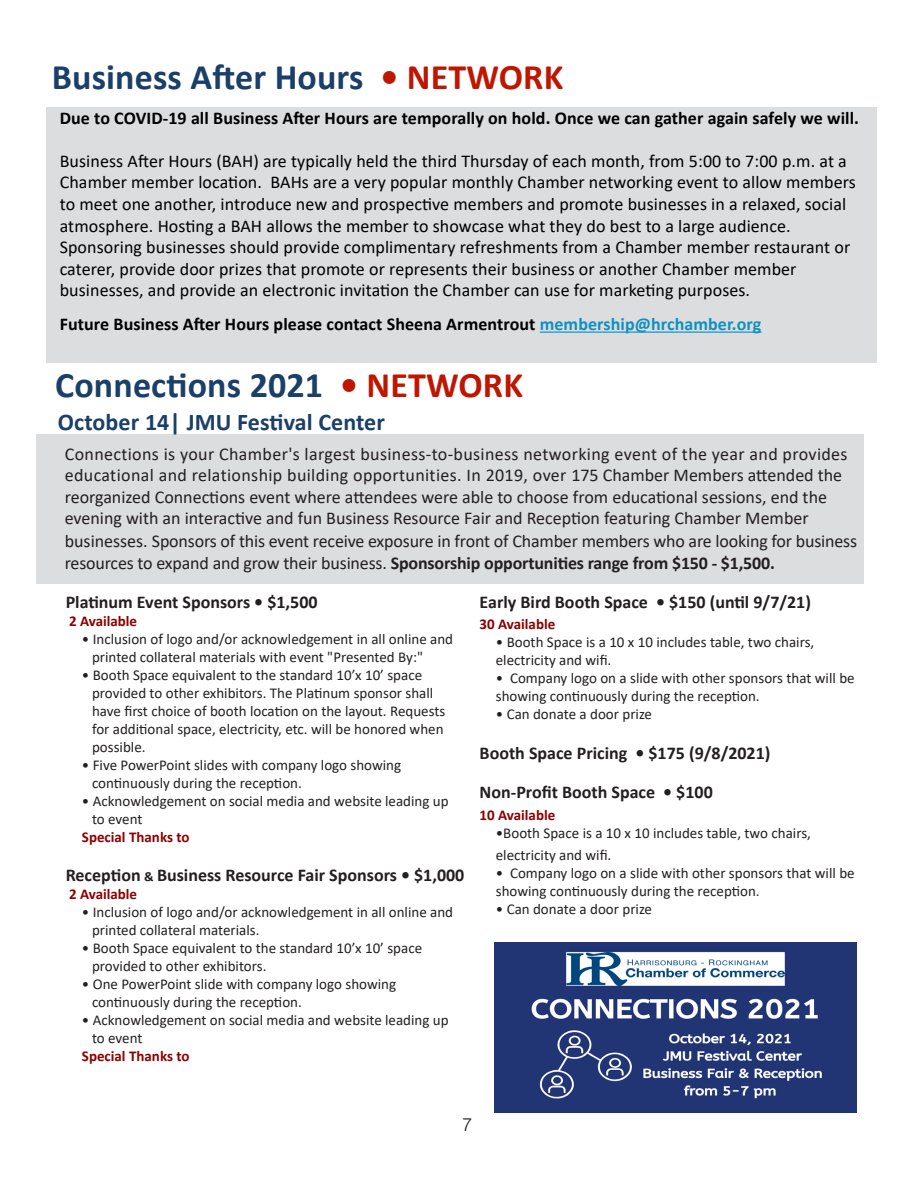
<style>
.page{position:relative;width:918px;height:1188px;background:#fff}
.page>*{position:absolute;margin:0;border:0;box-sizing:border-box;transform-origin:0 0}
.t1{font:700 36px "Calibri";letter-spacing:.005em;color:#1a3f68}
.t2{font:700 24px "Calibri";letter-spacing:.005em;color:#1a3f68}
.t3{font:18px/21.6px "Calibri";letter-spacing:.005em;color:#000}
.t4{font:18px/22.5px "Calibri";color:#231f20}
.t5{font:18px/21.6px "Calibri";letter-spacing:.02em;color:#231f20}
.t6{font:700 18px "Calibri";color:#231f20}
.t7{font:700 18px "Calibri";letter-spacing:.005em;color:#000}
.t8{font:300 18px "Helv";color:#231f20}
.t9{font:15px/18px "Calibri";color:#231f20}
.t10{font:700 15px "Calibri";color:#8d0000}
.s1{color:#bf1600}
.s2{color:#0f91c0}
.s3{font-weight:700}
.s4{font-size:13.5px}
</style>
<div class="page">
<div style="left:46px;top:107px;width:830px;height:255px;background:#dcdddf"></div>
<hr style="left:540px;top:332px;width:221px;height:1px;background:#0f91c0">
<div style="left:36px;top:434px;width:828px;height:150px;background:#dcdddf"></div>
<img style="left:495px;top:943px;width:362px;height:170px">
<p class="t1" style="left:52px;top:51px;width:513px">Business After Hours <span class="s1">• NETWORK</span></p>
<p class="t7" style="left:60px;top:105px;width:801px">Due to COVID-19 all Business After Hours are temporally on hold. Once we can gather again safely we will.</p>
<p class="t3" style="left:60px;top:150px;width:798px">Business After Hours (BAH) are typically held the third Thursday of each month, from 5:00 to 7:00 p.m. at a Chamber member location. BAHs are a very popular monthly Chamber networking event to allow members to meet one another, introduce new and prospective members and promote businesses in a relaxed, social atmosphere. Hosting a BAH allows the member to showcase what they do best to a large audience.<br>Sponsoring businesses should provide complimentary refreshments from a Chamber member restaurant or caterer, provide door prizes that promote or represents their business or another Chamber member</p>
<p class="t3" style="left:60px;top:279px;width:692px">businesses, and provide an electronic invitation the Chamber can use for marketing purposes.</p>
<p class="t7" style="left:60px;top:311px;width:703px">Future Business After Hours please contact Sheena Armentrout <span class="s2">membership@hrchamber.org</span></p>
<p class="t1" style="left:55px;top:360px;width:469px">Connections 2021 <span class="s1">• NETWORK</span></p>
<p class="t2" style="left:58px;top:405px;width:329px">October 14| JMU Festival Center</p>
<p class="t5" style="left:65px;top:442px;width:784px">Connections is your Chamber's largest business-to-business networking event of the year and provides educational and relationship building opportunities. In 2019, over 175 Chamber Members attended the</p>
<p class="t4" style="left:65px;top:485px;width:764px">reorganized Connections event where attendees were able to choose from educational sessions, end the</p>
<p class="t4" style="left:65px;top:507px;width:745px">evening with an interactive and fun Business Resource Fair and Reception featuring Chamber Member</p>
<p class="t4" style="left:65px;top:529px;width:794px">businesses. Sponsors of this event receive exposure in front of Chamber members who are looking for business resources to expand and grow their business. <span class="s3">Sponsorship opportunities range from $150 - $1,500.</span></p>
<p class="t6" style="left:66px;top:589px;width:253px">Platinum Event Sponsors • $1,500</p>
<p class="t10" style="left:69px;top:610px;width:70px">2 Available</p>
<p class="t9" style="left:82px;top:629px;width:373px">• Inclusion of logo and/or acknowledgement in all online and</p>
<p class="t9" style="left:92px;top:647px;width:332px">printed collateral materials with event "Presented By:"</p>
<p class="t9" style="left:82px;top:665px;width:342px">• Booth Space equivalent to the standard 10’x 10’ space</p>
<p class="t9" style="left:92px;top:683px;width:343px">provided to other exhibitors. The Platinum sponsor shall</p>
<p class="t9" style="left:92px;top:701px;width:355px">have first choice of booth location on the layout. Requests</p>
<p class="t9" style="left:92px;top:719px;width:353px">for additional space, electricity, etc. will be honored when</p>
<p class="t9" style="left:92px;top:737px;width:55px">possible.</p>
<p class="t9" style="left:82px;top:755px;width:321px">• Five PowerPoint slides with company logo showing</p>
<p class="t9" style="left:92px;top:773px;width:211px">continuously during the reception.</p>
<p class="t9" style="left:82px;top:791px;width:368px">• Acknowledgement on social media and website leading up</p>
<p class="t9" style="left:92px;top:809px;width:52px">to event</p>
<p class="t10" style="left:82px;top:826px;width:109px">Special Thanks to</p>
<p class="t6" style="left:66px;top:862px;width:400px">Reception <span class="s4">&amp;</span> Business Resource Fair Sponsors • $1,000</p>
<p class="t10" style="left:69px;top:884px;width:70px">2 Available</p>
<p class="t9" style="left:82px;top:903px;width:373px">• Inclusion of logo and/or acknowledgement in all online and</p>
<p class="t9" style="left:92px;top:921px;width:169px">printed collateral materials.</p>
<p class="t9" style="left:82px;top:939px;width:342px">• Booth Space equivalent to the standard 10’x 10’ space</p>
<p class="t9" style="left:92px;top:957px;width:176px">provided to other exhibitors.</p>
<p class="t9" style="left:82px;top:975px;width:316px">• One PowerPoint slide with company logo showing</p>
<p class="t9" style="left:92px;top:993px;width:211px">continuously during the reception.</p>
<p class="t9" style="left:82px;top:1011px;width:368px">• Acknowledgement on social media and website leading up</p>
<p class="t9" style="left:92px;top:1029px;width:52px">to event</p>
<p class="t10" style="left:82px;top:1046px;width:109px">Special Thanks to</p>
<p class="t6" style="left:480px;top:589px;width:333px">Early Bird Booth Space • $150 (until 9/7/21)</p>
<p class="t10" style="left:480px;top:614px;width:77px">30 Available</p>
<p class="t9" style="left:496px;top:633px;width:320px">• Booth Space is a 10 x 10 includes table, two chairs,</p>
<p class="t9" style="left:496px;top:651px;width:117px">electricity and wifi.</p>
<p class="t9" style="left:496px;top:669px;width:360px">• Company logo on a slide with other sponsors that will be showing continuously during the reception.</p>
<p class="t9" style="left:496px;top:705px;width:158px">• Can donate a door prize</p>
<p class="t6" style="left:480px;top:740px;width:292px">Booth Space Pricing • $175 (9/8/2021)</p>
<p class="t6" style="left:480px;top:780px;width:235px">Non-Profit Booth Space • $100</p>
<p class="t10" style="left:480px;top:804px;width:77px">10 Available</p>
<p class="t9" style="left:496px;top:824px;width:317px">•Booth Space is a 10 x 10 includes table, two chairs,</p>
<p class="t9" style="left:496px;top:845px;width:117px">electricity and wifi.</p>
<p class="t9" style="left:496px;top:863px;width:360px">• Company logo on a slide with other sponsors that will be showing continuously during the reception.</p>
<p class="t9" style="left:496px;top:899px;width:158px">• Can donate a door prize</p>
<p class="t8" style="left:462px;top:1113px;width:12px">7</p>
</div>
